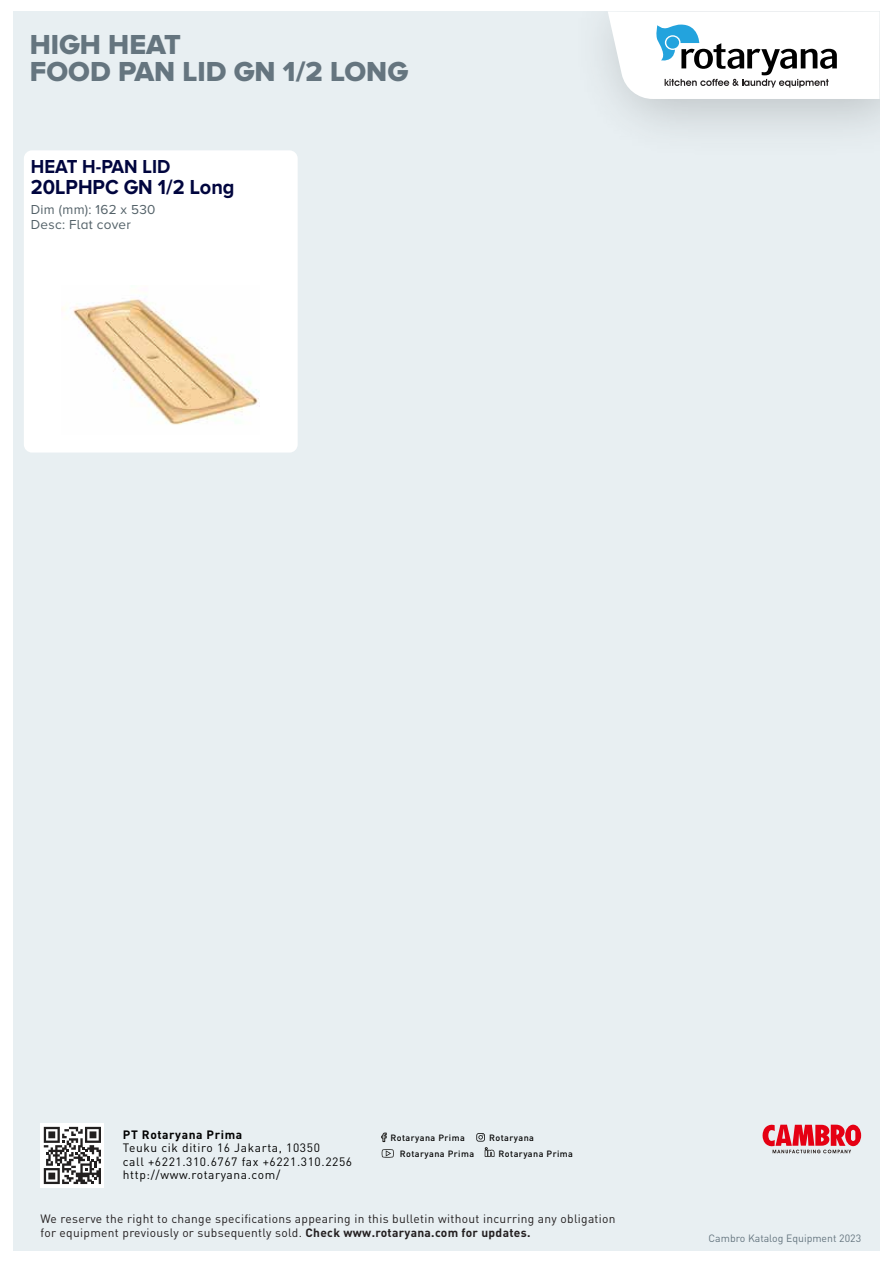
<style>
.page{position:relative;width:893px;height:1263px;background:#fff}
.page>*{position:absolute;margin:0;border:0;box-sizing:border-box;transform-origin:0 0}
.t1{font:28.5px/27px "Proxima Nova A Extrabld";color:#65757f}
.t2{font:700 21px "Proxima Nova A";color:#00053e;scale:.95 1}
.t3{font:700 19.5px "Proxima Nova A";color:#00053e;scale:.95 1}
.t4{font:13.5px/14.9px "Proxima Nova A";letter-spacing:.02em;color:#536168}
.t5{font:12px/14.4px "DIN Pro";letter-spacing:.025em;color:#231f20}
.t6{font:12px/13.4px "DIN Pro";letter-spacing:.05em;color:#020202}
.t7{font:700 12px "DIN Pro";letter-spacing:.05em;color:#020202}
.t8{font:10.5px "DIN Pro";color:#65757f}
.t9{font:500 9px "DIN Pro";letter-spacing:.05em;color:#020202}
.s1{font-weight:700}
</style>
<div class="page">
<div style="left:13px;top:11px;width:866px;height:1240px;background:#e8eff2"></div>
<div style="left:40px;top:1123px;width:64px;height:65px;background:#fff"></div>
<svg style="left:44px;top:1127px;width:57px;height:57px"></svg>
<svg style="left:608px;top:11px;width:271px;height:88px;background:#e0e5e7"></svg>
<svg style="left:762px;top:1124px;width:99px;height:29px"></svg>
<svg style="left:381px;top:1132px;width:6px;height:10px"></svg>
<svg style="left:476px;top:1133px;width:9px;height:8px"></svg>
<svg style="left:382px;top:1149px;width:12px;height:9px"></svg>
<svg style="left:485px;top:1147px;width:9px;height:10px"></svg>
<div style="left:24px;top:150px;width:274px;height:303px;background:#fff;border-radius:8px"></div>
<img style="left:61px;top:299px;width:198px;height:126px">
<h1 class="t1" style="left:30px;top:30px;width:380px">HIGH HEAT<br>FOOD PAN LID GN 1/2 LONG</h1>
<h3 class="t3" style="left:31px;top:155px;width:148px">HEAT H-PAN LID</h3>
<h2 class="t2" style="left:31px;top:175px;width:216px">20LPHPC GN 1/2 Long</h2>
<p class="t4" style="left:31px;top:202px;width:126px">Dim (mm): 162 x 530<br>Desc: Flat cover</p>
<p class="t7" style="left:123px;top:1126px;width:121px">PT Rotaryana Prima</p>
<p class="t6" style="left:123px;top:1141px;width:231px">Teuku cik ditiro 16 Jakarta, 10350<br>call +6221.310.6767 fax +6221.310.2256 http://www.rotaryana.com/</p>
<p class="t5" style="left:40px;top:1211px;width:577px">We reserve the right to change specifications appearing in this bulletin without incurring any obligation for equipment previously or subsequently sold. <span class="s1">Check www.rotaryana.com for updates.</span></p>
<p class="t9" style="left:390px;top:1131px;width:76px">Rotaryana Prima</p>
<p class="t9" style="left:489px;top:1131px;width:46px">Rotaryana</p>
<p class="t9" style="left:400px;top:1147px;width:76px">Rotaryana Prima</p>
<p class="t9" style="left:499px;top:1147px;width:76px">Rotaryana Prima</p>
<p class="t8" style="left:708px;top:1231px;width:154px">Cambro Katalog Equipment 2023</p>
</div>
